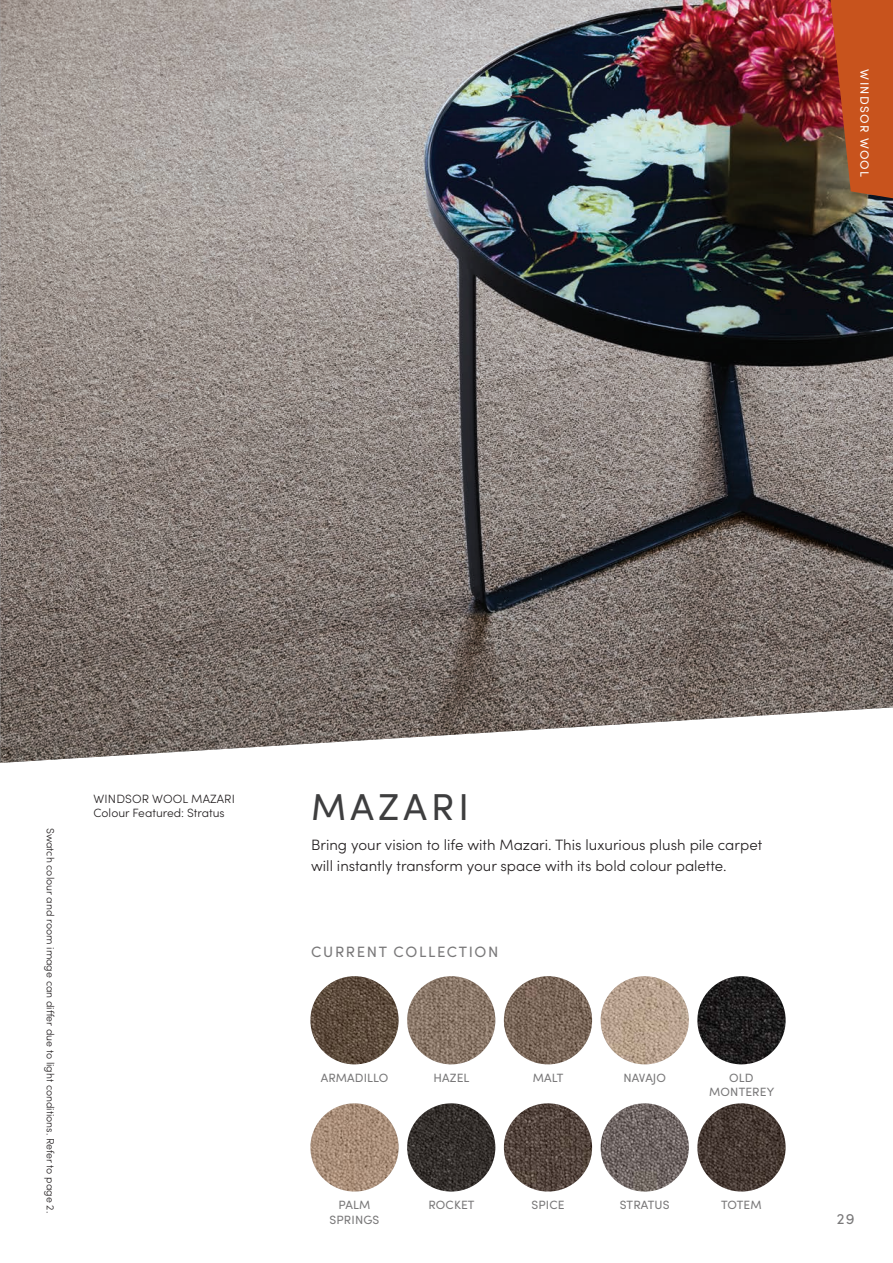
<style>
.page{position:relative;width:893px;height:1263px;background:#fff}
.page>*{position:absolute;margin:0;border:0;box-sizing:border-box;transform-origin:0 0}
.Product_Name{font:37.5px "Sofia Pro";letter-spacing:.11em;color:#3e3e3f}
.t1{font:300 15px/21px "Sofia Pro";color:#231f20}
.t2{font:15px "Sofia Pro";letter-spacing:.11em;color:#797879}
.Colour_name{font:12px/14.4px "Sofia Pro";letter-spacing:.01em;color:#797879;text-align:center}
.NEW_product_and_colour{font:300 12px "Sofia Pro";color:#231f20}
.t3{font:12px "Sofia Pro";letter-spacing:.11em;color:#fff}
.t4{font:300 10.5px "Sofia Pro";color:#231f20}
</style>
<div class="page">
<img style="left:1px;top:0;width:892px;height:763px">
<img style="left:0;top:0;width:1px;height:763px">
<img style="left:310px;top:1103px;width:89px;height:88px;border-radius:44px">
<img style="left:407px;top:1103px;width:88px;height:88px;border-radius:44px">
<img style="left:504px;top:1103px;width:88px;height:88px;border-radius:44px">
<img style="left:601px;top:1103px;width:88px;height:88px;border-radius:44px">
<img style="left:697px;top:1103px;width:89px;height:88px;border-radius:44px">
<img style="left:310px;top:976px;width:89px;height:88px;border-radius:44px">
<img style="left:407px;top:976px;width:88px;height:88px;border-radius:44px">
<img style="left:504px;top:976px;width:88px;height:88px;border-radius:44px">
<img style="left:601px;top:976px;width:88px;height:88px;border-radius:44px">
<img style="left:697px;top:976px;width:89px;height:88px;border-radius:44px">
<svg style="left:829px;top:0;width:64px;height:200px;background:#b75023"></svg>
<p class="t3" style="left:873px;top:69px;width:109px;rotate:90deg">WINDSOR WOOL</p>
<p class="t4" style="left:58px;top:828px;width:387px;rotate:90deg">Swatch colour and room image can differ due to light conditions. Refer to page 2.</p>
<p class="NEW_product_and_colour" style="left:94px;top:790px;width:143px">WINDSOR WOOL MAZARI</p>
<p class="NEW_product_and_colour" style="left:94px;top:804px;width:133px">Colour Featured: Stratus</p>
<p class="Product_Name" style="left:311px;top:780px;width:159px">MAZARI</p>
<p class="t1" style="left:311px;top:833px;width:453px">Bring your vision to life with Mazari. This luxurious plush pile carpet will instantly transform your space with its bold colour palette.</p>
<p class="t2" style="left:311px;top:941px;width:189px">CURRENT COLLECTION</p>
<p class="Colour_name" style="left:321px;top:1070px;width:69px">ARMADILLO</p>
<p class="Colour_name" style="left:433px;top:1070px;width:37px">HAZEL</p>
<p class="Colour_name" style="left:533px;top:1070px;width:32px">MALT</p>
<p class="Colour_name" style="left:623px;top:1070px;width:44px">NAVAJO</p>
<p class="Colour_name" style="left:709px;top:1070px;width:66px">OLD<br>MONTEREY</p>
<p class="Colour_name" style="left:330px;top:1197px;width:51px">PALM<br>SPRINGS</p>
<p class="Colour_name" style="left:428px;top:1197px;width:48px">ROCKET</p>
<p class="Colour_name" style="left:531px;top:1197px;width:35px">SPICE</p>
<p class="Colour_name" style="left:620px;top:1197px;width:51px">STRATUS</p>
<p class="Colour_name" style="left:721px;top:1197px;width:42px">TOTEM</p>
<p class="t2" style="left:837px;top:1208px;width:19px">29</p>
</div>
